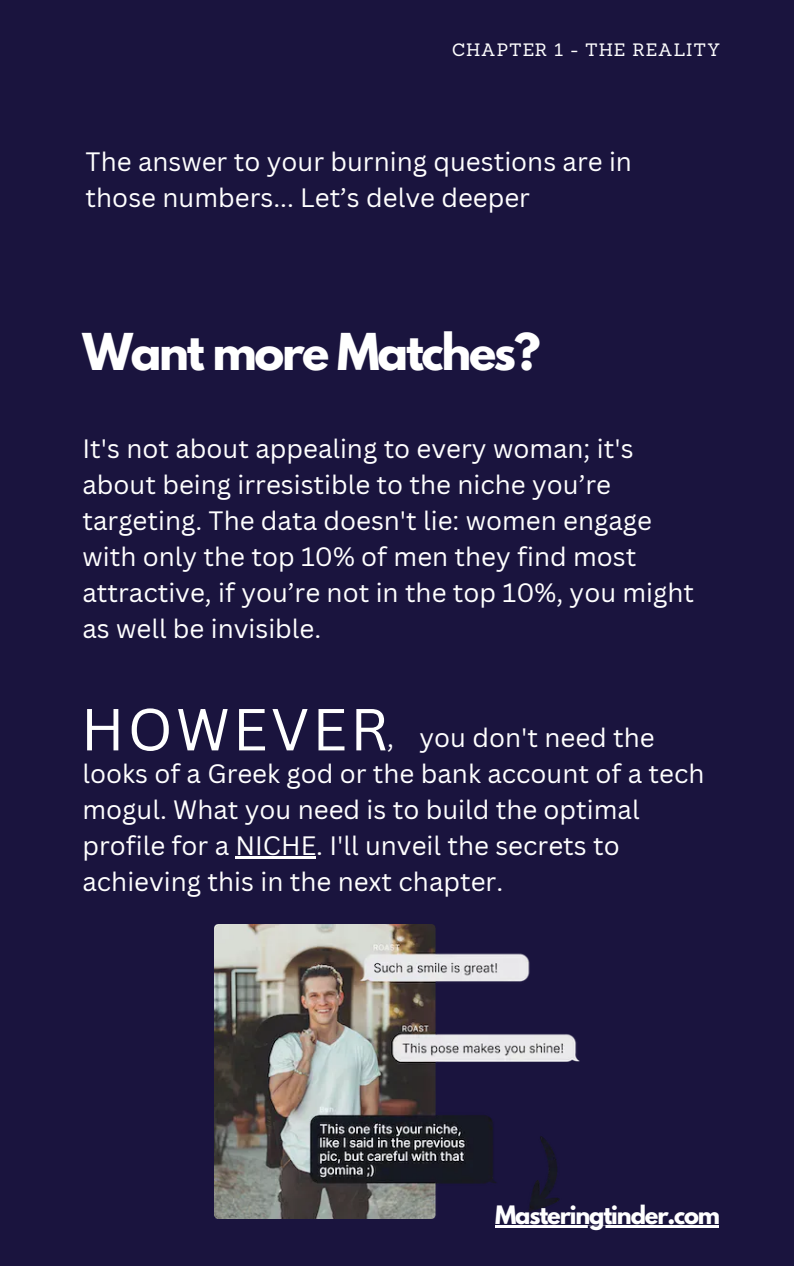
<style>
.page{position:relative;width:794px;height:1266px;background:#fff}
.page>*{position:absolute;margin:0;border:0;box-sizing:border-box;transform-origin:0 0}
.t1{font:57.9px "Canva Sans";letter-spacing:.05em;color:#fff}
.t2{font:700 45px "League Spartan";letter-spacing:-.05em;color:#fff}
.t3{font:25.88px/36px "Canva Sans";color:#fff}
.t4{font:700 22.5px "League Spartan";letter-spacing:-.05em;color:#fff}
.t5{font:17.4px "Sanchez";letter-spacing:.05em;color:#fff}
</style>
<div class="page">
<div style="left:0;top:0;width:793px;height:1266px;background:#1a143e"></div>
<hr style="left:235px;top:856px;width:81px;height:2px;background:#fff">
<img style="left:214px;top:924px;width:365px;height:294px">
<hr style="left:495px;top:1225px;width:223px;height:2px;background:#fff">
<h4 class="t5" style="left:452px;top:39px;width:269px">CHAPTER 1 - THE REALITY</h4>
<h3 class="t3" style="left:86px;top:143px;width:547px">The answer to your burning questions are in those numbers... Let’s delve deeper</h3>
<h3 class="t2" style="left:82px;top:329px;width:459px">Want more Matches?</h3>
<p class="t3" style="left:82px;top:430px;width:613px">It's not about appealing to every woman; it's about being irresistible to the niche you’re targeting. The data doesn't lie: women engage with only the top 10% of men they find most attractive, if you’re not in the top 10%, you might as well be invisible.</p>
<h1 class="t1" style="left:81px;top:688px;width:309px">HOWEVER</h1>
<h3 class="t3" style="left:82px;top:718px;width:623px;text-indent:304px">, you don't need the looks of a Greek god or the bank account of a tech mogul. What you need is to build the optimal profile for a NICHE. I'll unveil the secrets to achieving this in the next chapter.</h3>
<p class="t4" style="left:495px;top:1204px;width:226px">Masteringtinder.com</p>
</div>
